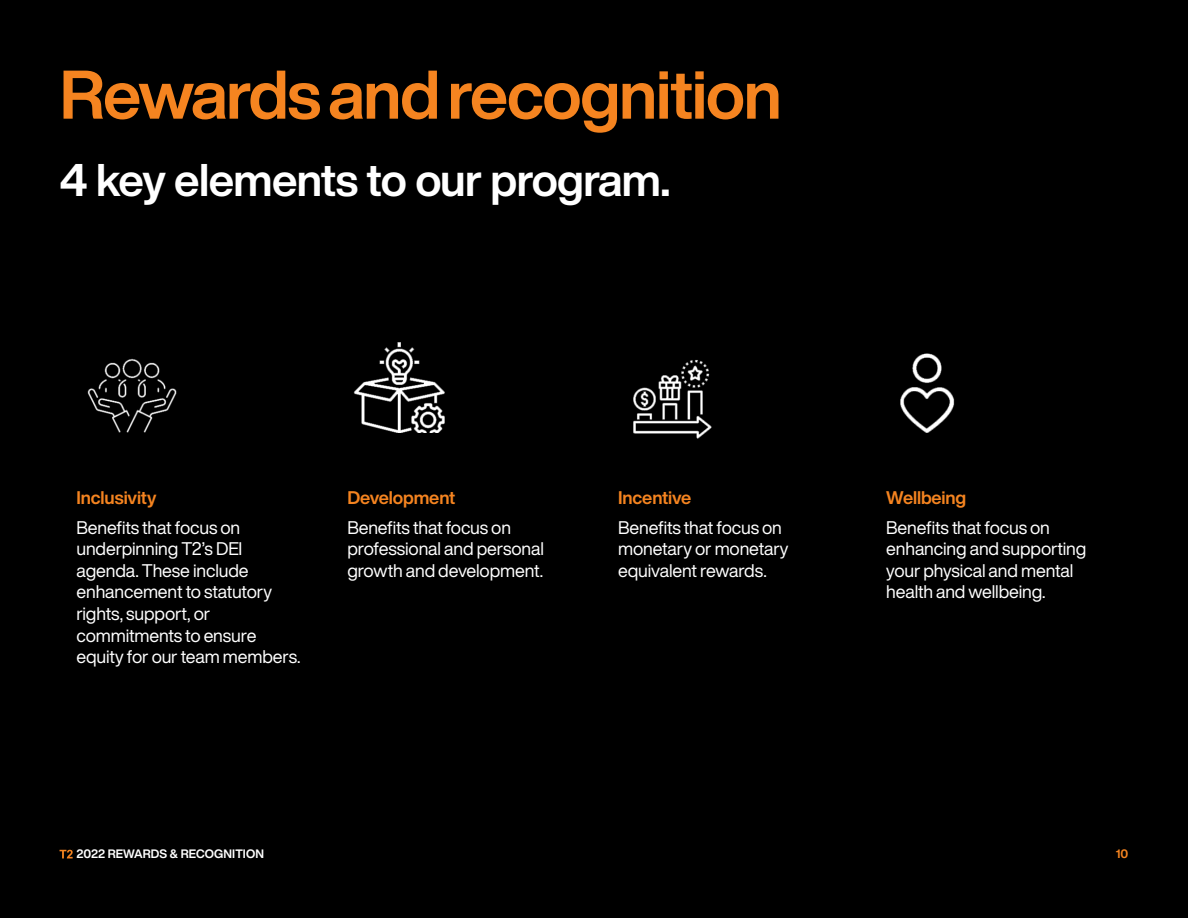
<style>
.page{position:relative;width:1188px;height:918px;background:#000}
.page>*{position:absolute;margin:0;border:0;box-sizing:border-box;transform-origin:0 0}
.t1{font:700 67.5px "Helvetica Now Display";letter-spacing:-.02em;color:#f58420}
.t2{font:700 45px "Helvetica Now Display";letter-spacing:-.015em;color:#fff}
.t3{font:18px/21.6px "Helvetica Now Display";letter-spacing:-.01em;color:#fff}
.t4{font:700 18px "Helvetica Now Display";letter-spacing:-.01em;color:#f58420}
.t5{font:700 12px "Helvetica Now Display";letter-spacing:.005em;color:#fff}
.t6{font:700 12px "Helvetica Now Display";color:#f58420}
</style>
<div class="page">
<svg style="left:60px;top:850px;width:14px;height:8px"></svg>
<img style="left:87px;top:358px;width:90px;height:74px">
<img style="left:353px;top:342px;width:92px;height:90px">
<img style="left:633px;top:360px;width:79px;height:79px">
<img style="left:900px;top:353px;width:55px;height:79px">
<h1 class="t1" style="left:60px;top:48px;width:724px">Rewards and recognition</h1>
<h2 class="t2" style="left:60px;top:149px;width:612px">4 key elements to our program.</h2>
<p class="t4" style="left:77px;top:485px;width:82px">Inclusivity</p>
<p class="t3" style="left:77px;top:516px;width:226px">Benefits that focus on underpinning T2’s DEI agenda. These include enhancement to statutory rights, support, or commitments to ensure equity for our team members.</p>
<p class="t4" style="left:347px;top:485px;width:110px">Development</p>
<p class="t3" style="left:347px;top:516px;width:198px">Benefits that focus on professional and personal growth and development.</p>
<p class="t4" style="left:618px;top:485px;width:75px">Incentive</p>
<p class="t3" style="left:618px;top:516px;width:172px">Benefits that focus on monetary or monetary equivalent rewards.</p>
<p class="t4" style="left:886px;top:485px;width:82px">Wellbeing</p>
<p class="t3" style="left:886px;top:516px;width:202px">Benefits that focus on enhancing and supporting your physical and mental health and wellbeing.</p>
<p class="t5" style="left:77px;top:846px;width:189px">2022 REWARDS &amp; RECOGNITION</p>
<p class="t6" style="left:1116px;top:846px;width:14px">10</p>
</div>
